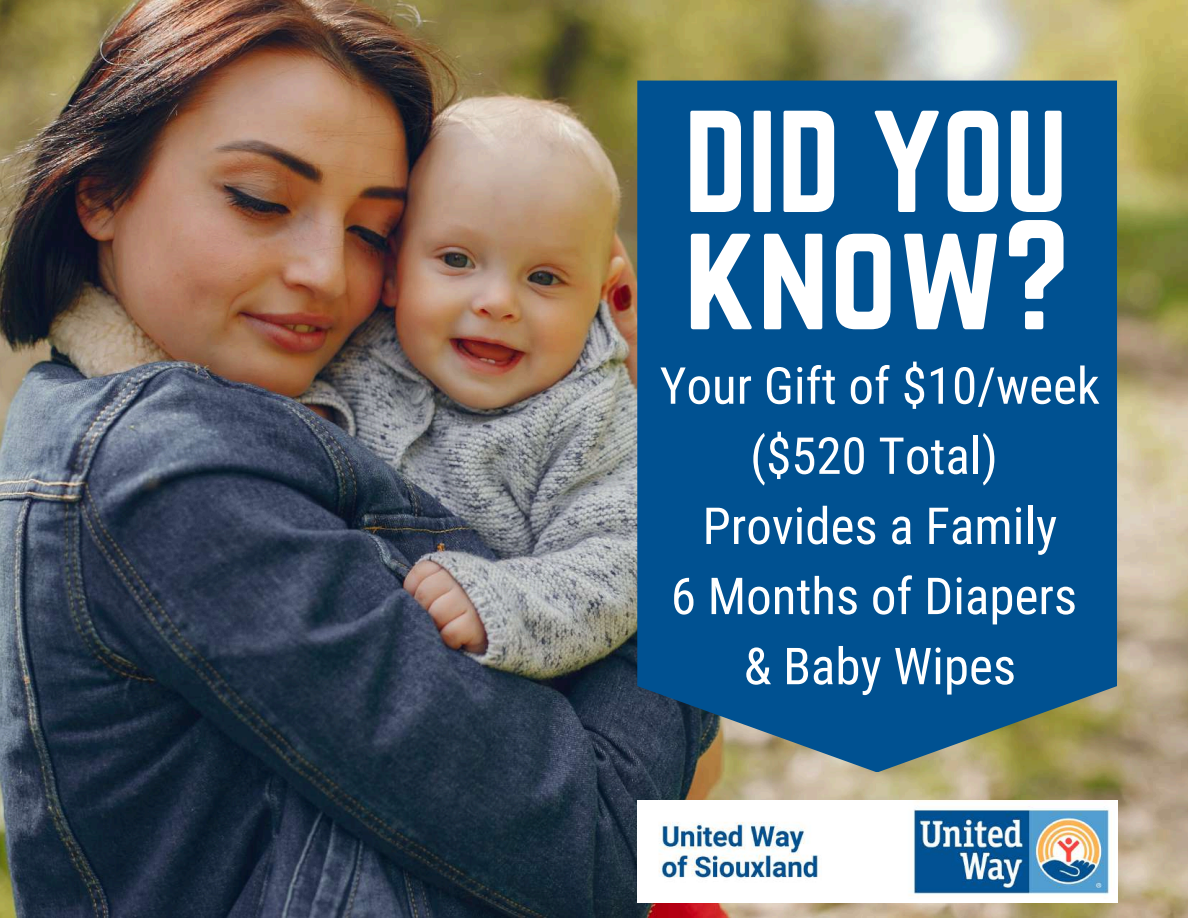
<style>
.page{position:relative;width:1188px;height:918px;background:#fff}
.page>*{position:absolute;margin:0;border:0;box-sizing:border-box;transform-origin:0 0}
.t1{font:136.5px "Norwester";color:#fff}
.t2{font:126.6px "Norwester";color:#fff}
.t3{font:51px/70.1px "Roboto Condensed";color:#fff;text-align:center}
</style>
<div class="page">
<img style="left:0;top:0;width:1188px;height:918px">
<div style="left:637px;top:81px;width:480px;height:691px;background:#005191"></div>
<img style="left:637px;top:801px;width:481px;height:101px">
<h2 class="t2" style="left:684px;top:85px;width:385px">DID YOU</h2>
<h1 class="t1" style="left:684px;top:193px;width:388px">know?</h1>
<p class="t3" style="left:660px;top:351px;width:442px">Your Gift of $10/week ($520 Total)<br>Provides a Family<br>6 Months of Diapers &amp; Baby Wipes</p>
</div>
